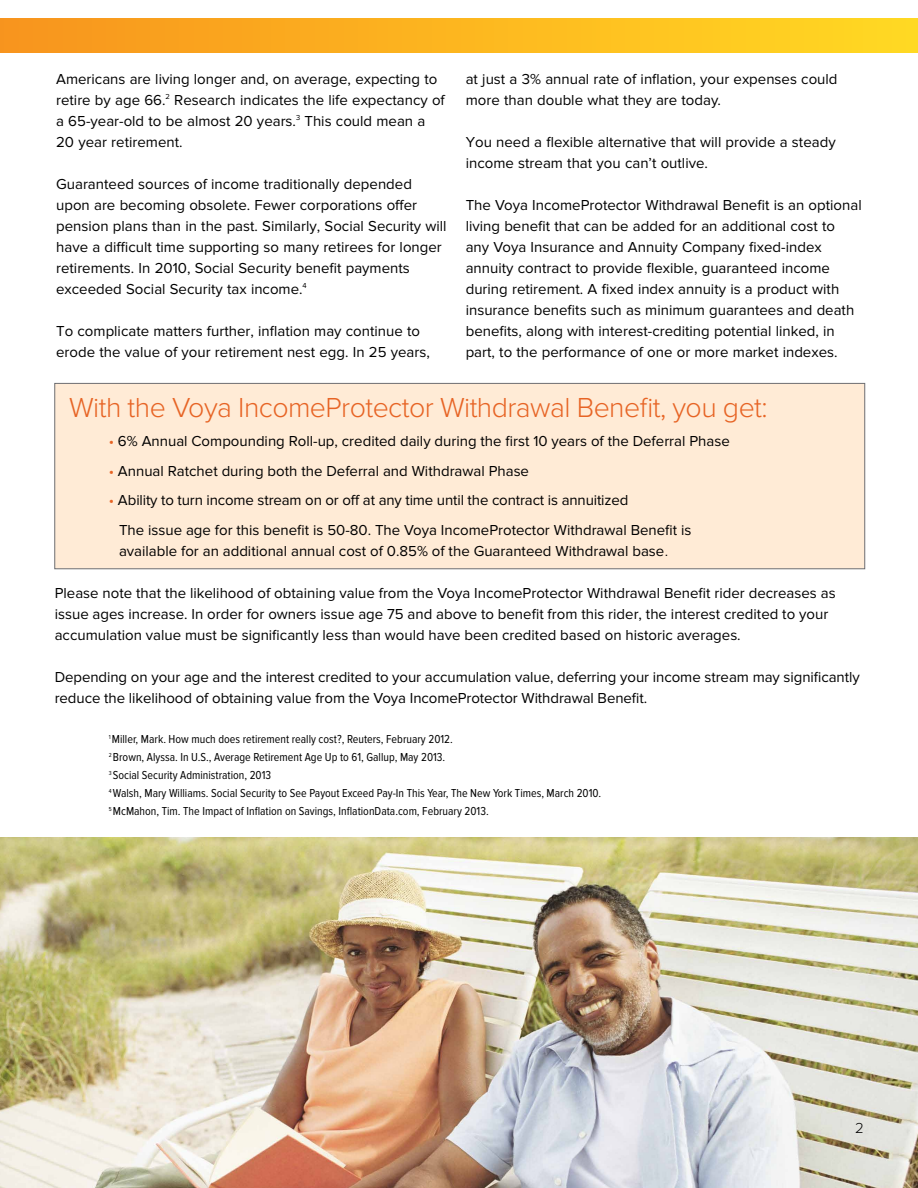
<style>
.page{position:relative;width:918px;height:1188px;background:#fff}
.page>*{position:absolute;margin:0;border:0;box-sizing:border-box;transform-origin:0 0}
.t1{font:300 28.5px "Proxima Nova";letter-spacing:-.02em;color:#e76425}
.t2{font:15px/21px "Proxima Nova";color:#000}
.t3{font:300 15px "Proxima Nova";color:#000}
.t4{font:12px/17.9px "Proxima Nova Cond";color:#000}
.s1{color:#e76425}
.s2{font-family:"Frutiger LT Std";font-weight:300}
</style>
<div class="page">
<img style="left:0;top:837px;width:918px;height:351px">
<div style="left:54px;top:383px;width:811px;height:186px;background:#ffebd6;border:1px solid #6d6e71"></div>
<div style="left:0;top:19px;width:918px;height:34px;background:linear-gradient(to right,#f8941d,#ffd922)"></div>
<p class="t2" style="left:56px;top:69px;width:390px">Americans are living longer and, on average, expecting to retire by age 66.<sup>2</sup> Research indicates the life expectancy of a 65-year-old to be almost 20 years.<sup>3</sup> This could mean a 20 year retirement.</p>
<p class="t2" style="left:56px;top:174px;width:392px">Guaranteed sources of income traditionally depended upon are becoming obsolete. Fewer corporations offer pension plans than in the past. Similarly, Social Security will have a difficult time supporting so many retirees for longer retirements. In 2010, Social Security benefit payments exceeded Social Security tax income.<sup>4</sup></p>
<p class="t2" style="left:56px;top:321px;width:375px">To complicate matters further, inflation may continue to erode the value of your retirement nest egg. In 25 years,</p>
<p class="t2" style="left:466px;top:69px;width:373px">at just a 3% annual rate of inflation, your expenses could more than double what they are today.</p>
<p class="t2" style="left:466px;top:132px;width:371px">You need a flexible alternative that will provide a steady income stream that you can’t outlive.</p>
<p class="t2" style="left:466px;top:195px;width:397px">The Voya IncomeProtector Withdrawal Benefit is an optional living benefit that can be added for an additional cost to any Voya Insurance and Annuity Company fixed-index annuity contract to provide flexible, guaranteed income during retirement. A fixed index annuity is a product with insurance benefits such as minimum guarantees and death benefits, along with interest-crediting potential linked, in part, to the performance of one or more market indexes.</p>
<h1 class="t1" style="left:69px;top:391px;width:700px">With the Voya IncomeProtector Withdrawal Benefit, you get:</h1>
<p class="t2" style="left:109px;top:431px;width:623px"><span class="s1">•</span> 6% Annual Compounding Roll-up, credited daily during the first 10 years of the Deferral Phase</p>
<p class="t2" style="left:109px;top:461px;width:422px"><span class="s1">•</span> Annual Ratchet during both the Deferral and Withdrawal Phase</p>
<p class="t2" style="left:119px;top:486px;width:574px;line-height:29.7px;text-indent:-10px"><span class="s1">•</span> Ability to turn income stream on or off at any time until the contract is annuitized<br>The issue age for this benefit is 50-80. The Voya IncomeProtector Withdrawal Benefit is</p>
<p class="t2" style="left:119px;top:541px;width:551px">available for an additional annual cost of 0.85% of the Guaranteed Withdrawal base<span class="s2">.</span></p>
<p class="t2" style="left:55px;top:583px;width:782px">Please note that the likelihood of obtaining value from the Voya IncomeProtector Withdrawal Benefit rider decreases as issue ages increase. In order for owners issue age 75 and above to benefit from this rider, the interest credited to your accumulation value must be significantly less than would have been credited based on historic averages.</p>
<p class="t2" style="left:55px;top:667px;width:807px">Depending on your age and the interest credited to your accumulation value, deferring your income stream may significantly reduce the likelihood of obtaining value from the Voya IncomeProtector Withdrawal Benefit.</p>
<p class="t4" style="left:109px;top:731px;width:494px"><sup>1</sup> Miller, Mark. How much does retirement really cost?, Reuters, February 2012.<br><sup>2</sup> Brown, Alyssa. In U.S., Average Retirement Age Up to 61, Gallup, May 2013.<br><sup>3</sup> Social Security Administration, 2013<br><sup>4</sup> Walsh, Mary Williams. Social Security to See Payout Exceed Pay-In This Year, The New York Times, March 2010.<br><sup>5</sup> McMahon, Tim. The Impact of Inflation on Savings, InflationData.com, February 2013.</p>
<p class="t3" style="left:855px;top:1119px;width:10px">2</p>
</div>
